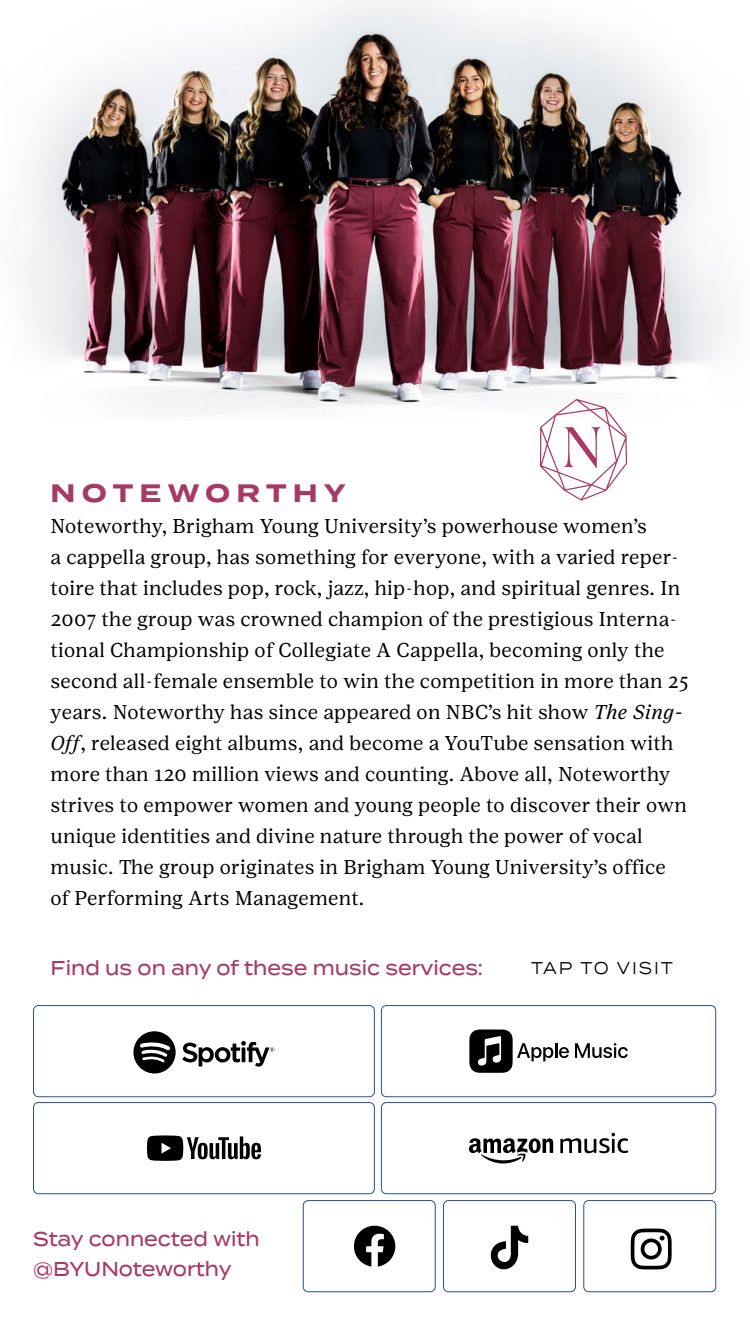
<style>
.page{position:relative;width:750px;height:1334px;background:#fff}
.page>*{position:absolute;margin:0;border:0;box-sizing:border-box;transform-origin:0 0}
.t1{font:700 25.2px "Termina";letter-spacing:.25em;color:#a73a64}
.t2{font:20px/31px "Lust Text";letter-spacing:.02em;color:#000}
.t3{font:500 20px/30px "Termina";color:#a73a64;scale:.9 1}
.t4{font:17px "Termina";letter-spacing:.125em;color:#000;scale:.9 1}
.s1{font-style:italic}
</style>
<div class="page">
<img style="left:28px;top:0;width:694px;height:464px">
<svg style="left:133px;top:1031px;width:43px;height:43px"></svg>
<svg style="left:182px;top:1041px;width:92px;height:26px"></svg>
<div style="left:33px;top:1005px;width:342px;height:92px;border:1px solid #23528f;border-radius:5px"></div>
<svg style="left:147px;top:1135px;width:114px;height:26px"></svg>
<div style="left:33px;top:1102px;width:342px;height:92px;border:1px solid #23528f;border-radius:5px"></div>
<svg style="left:575px;top:1043px;width:53px;height:15px"></svg>
<svg style="left:469px;top:1030px;width:100px;height:43px"></svg>
<div style="left:381px;top:1005px;width:335px;height:92px;border:1px solid #23528f;border-radius:5px"></div>
<svg style="left:631px;top:1229px;width:41px;height:40px"></svg>
<div style="left:584px;top:1200px;width:132px;height:92px;border:1px solid #23528f;border-radius:5px"></div>
<svg style="left:490px;top:1226px;width:38px;height:44px"></svg>
<div style="left:443px;top:1200px;width:133px;height:92px;border:1px solid #23528f;border-radius:5px"></div>
<svg style="left:354px;top:1226px;width:41px;height:41px"></svg>
<div style="left:303px;top:1200px;width:132px;height:92px;border:1px solid #23528f;border-radius:5px"></div>
<div style="left:381px;top:1102px;width:335px;height:92px;border:1px solid #23528f;border-radius:5px"></div>
<svg style="left:469px;top:1133px;width:159px;height:31px"></svg>
<svg style="left:540px;top:399px;width:87px;height:102px"></svg>
<p class="t1" style="left:51px;top:474px;width:297px">NOTEWORTHY</p>
<p class="t2" style="left:51px;top:510px;width:640px">Noteworthy, Brigham Young University’s powerhouse women’s<br>a cappella group, has something for everyone, with a varied reper&shy;toire that includes pop, rock, jazz, hip-hop, and spiritual genres. In 2007 the group was crowned champion of the prestigious Interna&shy;tional Championship of Collegiate A Cappella, becoming only the second all-female ensemble to win the competition in more than 25 years. Noteworthy has since appeared on NBC’s hit show <span class="s1">The Sing-Off</span>, released eight albums, and become a YouTube sensation with more than 120 million views and counting. Above all, Noteworthy strives to empower women and young people to discover their own unique identities and divine nature through the power of vocal music. The group originates in Brigham Young University’s office of Performing Arts Management.</p>
<p class="t3" style="left:51px;top:952px;width:482px">Find us on any of these music services:</p>
<p class="t4" style="left:531px;top:956px;width:159px">TAP TO VISIT</p>
<p class="t3" style="left:33px;top:1224px;width:253px">Stay connected with @BYUNoteworthy</p>
</div>
